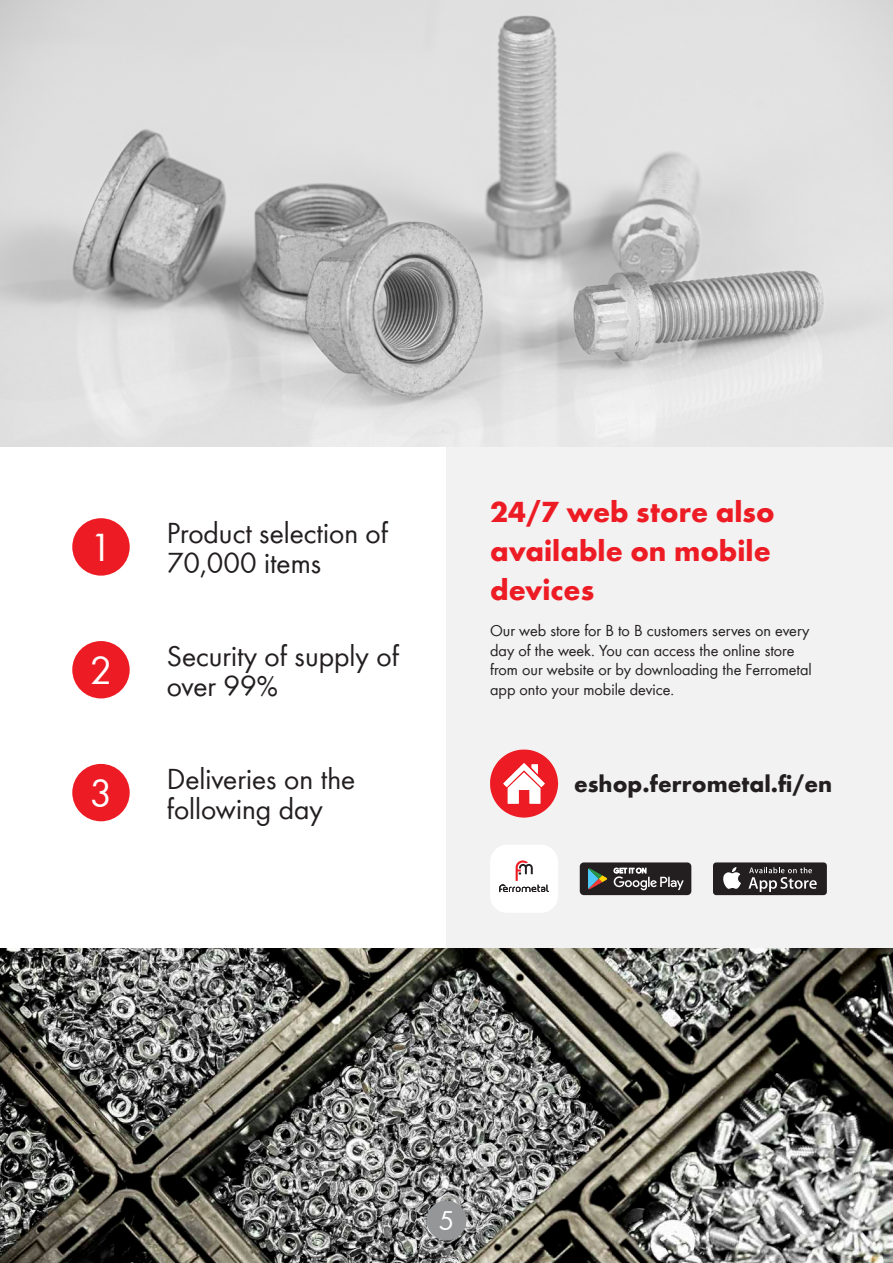
<style>
.page{position:relative;width:893px;height:1263px;background:#fff}
.page>*{position:absolute;margin:0;border:0;box-sizing:border-box;transform-origin:0 0}
.t1{font:40.5px "Wuerth";color:#fff}
.t2{font:30px/30px "Wuerth";color:#231f20}
.t3{font:700 30px/39px "Wuerth";color:#ed1c24}
.t4{font:28.2px "Wuerth";color:#fff}
.t5{font:700 24px "Wuerth";color:#231f20}
.t6{font:16.5px/19.5px "Wuerth";color:#231f20}
</style>
<div class="page">
<div style="left:446px;top:446px;width:447px;height:817px;background:#f2f2f3"></div>
<img style="left:0;top:0;width:893px;height:446px">
<svg style="left:490px;top:749px;width:68px;height:69px"></svg>
<div style="left:72px;top:764px;width:58px;height:57px;background:#ed1c24;border-radius:50%"></div>
<div style="left:72px;top:641px;width:58px;height:57px;background:#ed1c24;border-radius:50%"></div>
<div style="left:72px;top:518px;width:58px;height:58px;background:#ed1c24;border-radius:50%"></div>
<div style="left:713px;top:862px;width:114px;height:33px;background:#231f20;border-radius:3px"></div>
<svg style="left:723px;top:867px;width:18px;height:22px"></svg>
<svg style="left:748px;top:867px;width:69px;height:25px"></svg>
<div style="left:580px;top:862px;width:111px;height:33px;background:#231f20;border-radius:4px"></div>
<svg style="left:614px;top:868px;width:70px;height:22px"></svg>
<svg style="left:588px;top:868px;width:19px;height:21px"></svg>
<div style="left:490px;top:845px;width:68px;height:68px;background:#fff;border-radius:17px"></div>
<svg style="left:499px;top:860px;width:50px;height:32px"></svg>
<img style="left:0;top:948px;width:893px;height:315px">
<div style="left:427px;top:1200px;width:39px;height:40px;background:#949698;border-radius:50%"></div>
<h1 class="t1" style="left:90px;top:520px;width:24px">1</h1>
<h1 class="t1" style="left:90px;top:643px;width:24px">2</h1>
<h1 class="t1" style="left:90px;top:766px;width:24px">3</h1>
<h2 class="t2" style="left:167px;top:517px;width:223px">Product selection of<br>70,000 items</h2>
<h2 class="t2" style="left:167px;top:640px;width:233px">Security of supply of over 99%</h2>
<h2 class="t3" style="left:490px;top:490px;width:286px">24/7 web store also available on mobile devices</h2>
<p class="t6" style="left:490px;top:620px;width:323px">Our web store for B to B customers serves on every day of the week. You can access the online store from our website or by downloading the Ferrometal app onto your mobile device.</p>
<h2 class="t2" style="left:167px;top:763px;width:190px">Deliveries on the following day</h2>
<h3 class="t5" style="left:574px;top:766px;width:260px">eshop.ferrometal.fi/en</h3>
<h3 class="t4" style="left:439px;top:1201px;width:17px">5</h3>
</div>
